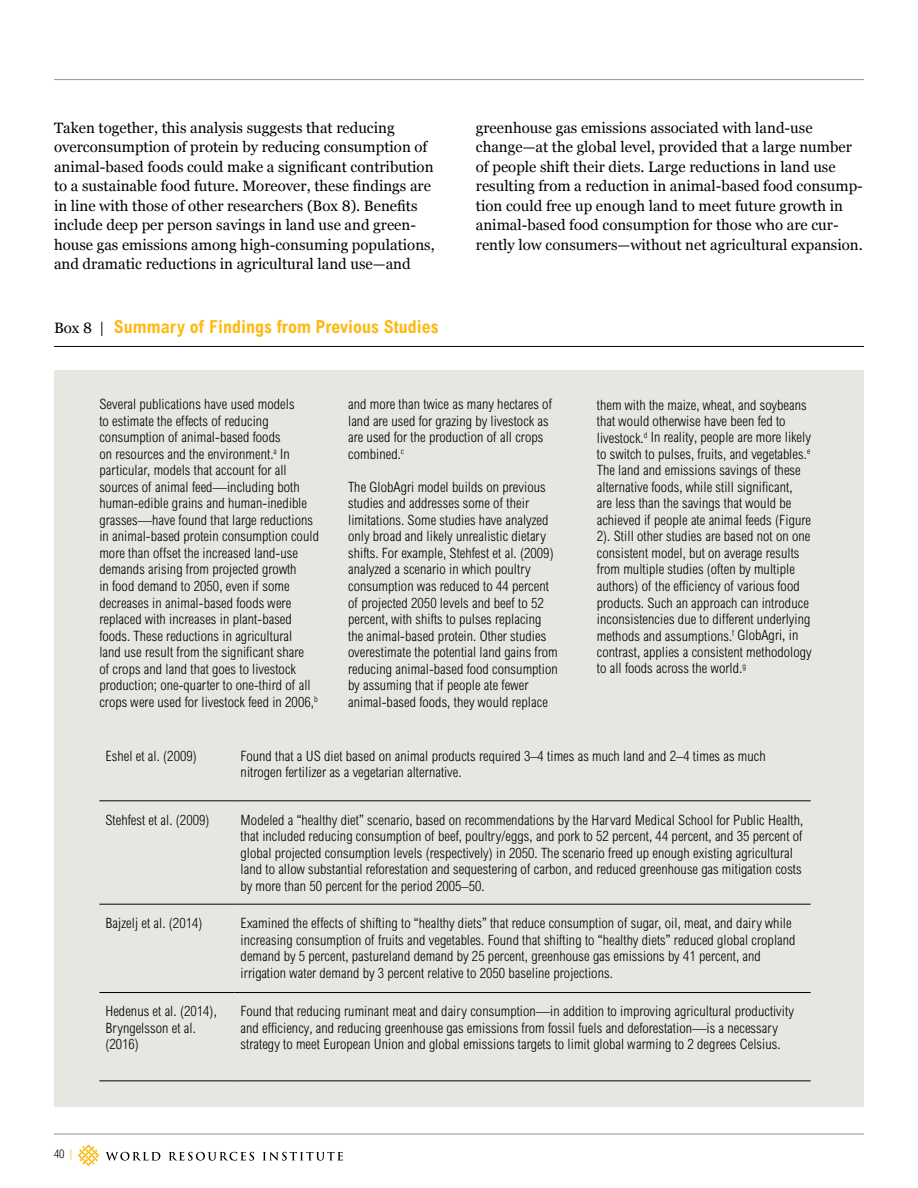
<style>
.page{position:relative;width:918px;height:1188px;background:#fff}
.page>*{position:absolute;margin:0;border:0;box-sizing:border-box;transform-origin:0 0}
.t1{font:700 condensed 18px "Arial MT Std";color:#fdb913}
.t2{font:15px/19.5px "Georgia";color:#000}
.t3{font:300 condensed 14.25px/16.5px "Arial MT Std";letter-spacing:.005em;color:#000}
.t4{font:300 condensed 12px "Arial MT Std";color:#000}
.s1{font-family:"Georgia";font-weight:400;font-stretch:normal;font-size:15px;color:#000}
.s2{color:#fdb913}
</style>
<div class="page">
<hr style="left:54px;top:1134px;width:810px;height:1px;background:#94948b">
<svg style="left:78px;top:1144px;width:21px;height:22px"></svg>
<svg style="left:106px;top:1152px;width:54px;height:9px"></svg>
<svg style="left:169px;top:1152px;width:85px;height:9px"></svg>
<svg style="left:263px;top:1152px;width:80px;height:9px"></svg>
<hr style="left:54px;top:79px;width:810px;height:1px;background:#94948b">
<div style="left:54px;top:371px;width:810px;height:736px;background:#e7e7e2"></div>
<hr style="left:54px;top:346px;width:810px;height:1px;background:#000">
<hr style="left:99px;top:801px;width:136px;height:1px;background:#000">
<hr style="left:235px;top:801px;width:576px;height:1px;background:#000">
<hr style="left:99px;top:904px;width:136px;height:1px;background:#000">
<hr style="left:235px;top:904px;width:576px;height:1px;background:#000">
<hr style="left:99px;top:992px;width:136px;height:1px;background:#000">
<hr style="left:235px;top:992px;width:576px;height:1px;background:#000">
<hr style="left:99px;top:1081px;width:136px;height:1px;background:#000">
<hr style="left:235px;top:1081px;width:576px;height:1px;background:#000">
<p class="t2" style="left:54px;top:117px;width:382px">Taken together, this analysis suggests that reducing overconsumption of protein by reducing consumption of animal-based foods could make a significant contribution to a sustainable food future. Moreover, these findings are in line with those of other researchers (Box 8). Benefits include deep per person savings in land use and green&shy;house gas emissions among high-consuming populations, and dramatic reductions in agricultural land use—and</p>
<p class="t2" style="left:476px;top:117px;width:389px">greenhouse gas emissions associated with land-use change—at the global level, provided that a large number of people shift their diets. Large reductions in land use resulting from a reduction in animal-based food consump&shy;tion could free up enough land to meet future growth in animal-based food consumption for those who are cur&shy;rently low consumers—without net agricultural expansion.</p>
<p class="t1" style="left:54px;top:316px;width:386px"><span class="s1">Box 8 |</span> Summary of Findings from Previous Studies</p>
<p class="t3" style="left:99px;top:396px;width:221px">Several publications have used models<br>to estimate the effects of reducing consumption of animal-based foods<br>on resources and the environment.<sup>a</sup> In particular, models that account for all sources of animal feed—including both human-edible grains and human-inedible grasses—have found that large reductions in animal-based protein consumption could more than offset the increased land-use demands arising from projected growth<br>in food demand to 2050, even if some decreases in animal-based foods were replaced with increases in plant-based foods. These reductions in agricultural<br>land use result from the significant share<br>of crops and land that goes to livestock production; one-quarter to one-third of all crops were used for livestock feed in 2006,<sup>b</sup></p>
<p class="t3" style="left:348px;top:396px;width:205px">and more than twice as many hectares of land are used for grazing by livestock as are used for the production of all crops combined.<sup>c</sup></p>
<p class="t3" style="left:348px;top:479px;width:211px">The GlobAgri model builds on previous studies and addresses some of their limitations. Some studies have analyzed only broad and likely unrealistic dietary shifts. For example, Stehfest et al. (2009) analyzed a scenario in which poultry consumption was reduced to 44 percent of projected 2050 levels and beef to 52 percent, with shifts to pulses replacing the animal-based protein. Other studies overestimate the potential land gains from reducing animal-based food consumption by assuming that if people ate fewer animal-based foods, they would replace</p>
<p class="t3" style="left:597px;top:396px;width:216px">them with the maize, wheat, and soybeans that would otherwise have been fed to livestock.<sup>d</sup> In reality, people are more likely to switch to pulses, fruits, and vegetables.<sup>e </sup>The land and emissions savings of these alternative foods, while still significant,<br>are less than the savings that would be achieved if people ate animal feeds (Figure 2). Still other studies are based not on one consistent model, but on average results from multiple studies (often by multiple authors) of the efficiency of various food products. Such an approach can introduce inconsistencies due to different underlying methods and assumptions.<sup>f</sup> GlobAgri, in contrast, applies a consistent methodology to all foods across the world.<sup>g</sup></p>
<p class="t3" style="left:105px;top:747px;width:93px">Eshel et al. (2009)</p>
<p class="t3" style="left:241px;top:747px;width:527px">Found that a US diet based on animal products required 3–4 times as much land and 2–4 times as much nitrogen fertilizer as a vegetarian alternative.</p>
<p class="t3" style="left:105px;top:811px;width:106px">Stehfest et al. (2009)</p>
<p class="t3" style="left:241px;top:811px;width:564px">Modeled a “healthy diet” scenario, based on recommendations by the Harvard Medical School for Public Health, that included reducing consumption of beef, poultry/eggs, and pork to 52 percent, 44 percent, and 35 percent of global projected consumption levels (respectively) in 2050. The scenario freed up enough existing agricultural land to allow substantial reforestation and sequestering of carbon, and reduced greenhouse gas mitigation costs by more than 50 percent for the period 2005–50.</p>
<p class="t3" style="left:105px;top:915px;width:99px">Bajzelj et al. (2014)</p>
<p class="t3" style="left:241px;top:915px;width:556px">Examined the effects of shifting to “healthy diets” that reduce consumption of sugar, oil, meat, and dairy while increasing consumption of fruits and vegetables. Found that shifting to “healthy diets” reduced global cropland demand by 5 percent, pastureland demand by 25 percent, greenhouse gas emissions by 41 percent, and irrigation water demand by 3 percent relative to 2050 baseline projections.</p>
<p class="t3" style="left:105px;top:1003px;width:113px">Hedenus et al. (2014),<br>Bryngelsson et al. (2016)</p>
<p class="t3" style="left:241px;top:1003px;width:555px">Found that reducing ruminant meat and dairy consumption—in addition to improving agricultural productivity and efficiency, and reducing greenhouse gas emissions from fossil fuels and deforestation—is a necessary strategy to meet European Union and global emissions targets to limit global warming to 2 degrees Celsius.</p>
<p class="t4" style="left:54px;top:1147px;width:20px">40 <span class="s2">|</span></p>
</div>
